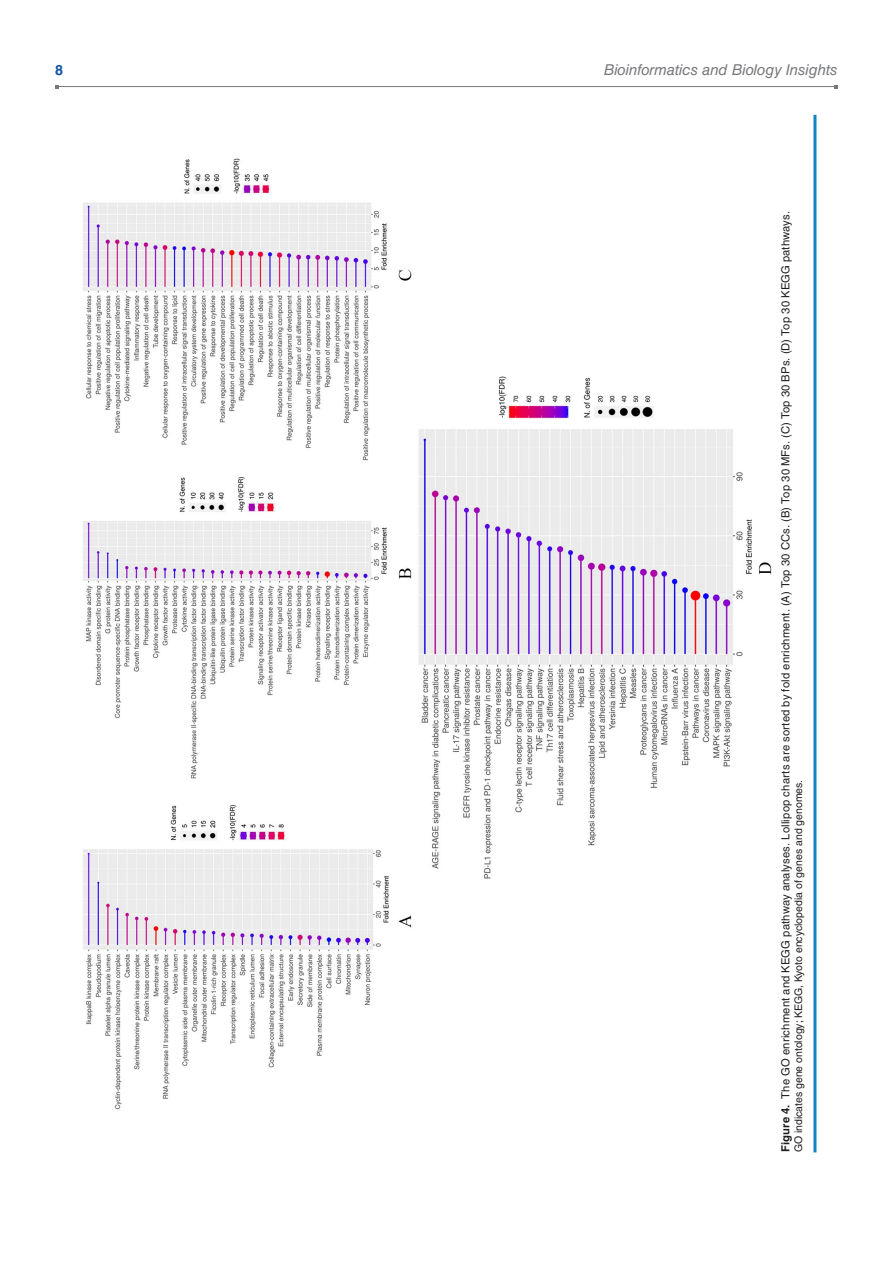
<style>
.page{position:relative;width:893px;height:1263px;background:#fff}
.page>*{position:absolute;margin:0;border:0;box-sizing:border-box;transform-origin:0 0}
.t1{font:italic 15px "Helvetica LT Std";letter-spacing:-.005em;color:#76787b}
.t2{font:700 14.25px "Helvetica LT Std";color:#1055a4}
.t3{font:11.25px "Helvetica LT Std";letter-spacing:.015em;color:#231f20}
.t4{font:10.5px "Helvetica LT Std";color:#231f20}
.s1{font-weight:700}
</style>
<div class="page">
<hr style="left:57px;top:86px;width:779px;height:1px;background:#76787b">
<hr style="left:813px;top:115px;width:3px;height:1037px;background:#1582c5">
<img style="left:83px;top:158px;width:689px;height:952px">
<p class="t2" style="left:55px;top:61px;width:9px">8</p>
<h1 class="t1" style="left:604px;top:61px;width:235px">Bioinformatics and Biology Insights</h1>
<p class="t3" style="left:779px;top:1152px;width:943px;rotate:-90deg"><span class="s1">Figure 4.</span> The GO enrichment and KEGG pathway analyses. Lollipop charts are sorted by fold enrichment. (A) Top 30 CCs. (B) Top 30 MFs. (C) Top 30 BPs. (D) Top 30 KEGG pathways.</p>
<p class="t4" style="left:792px;top:1152px;width:374px;rotate:-90deg">GO indicates gene ontology; KEGG, Kyoto encyclopedia of genes and genomes.</p>
</div>
